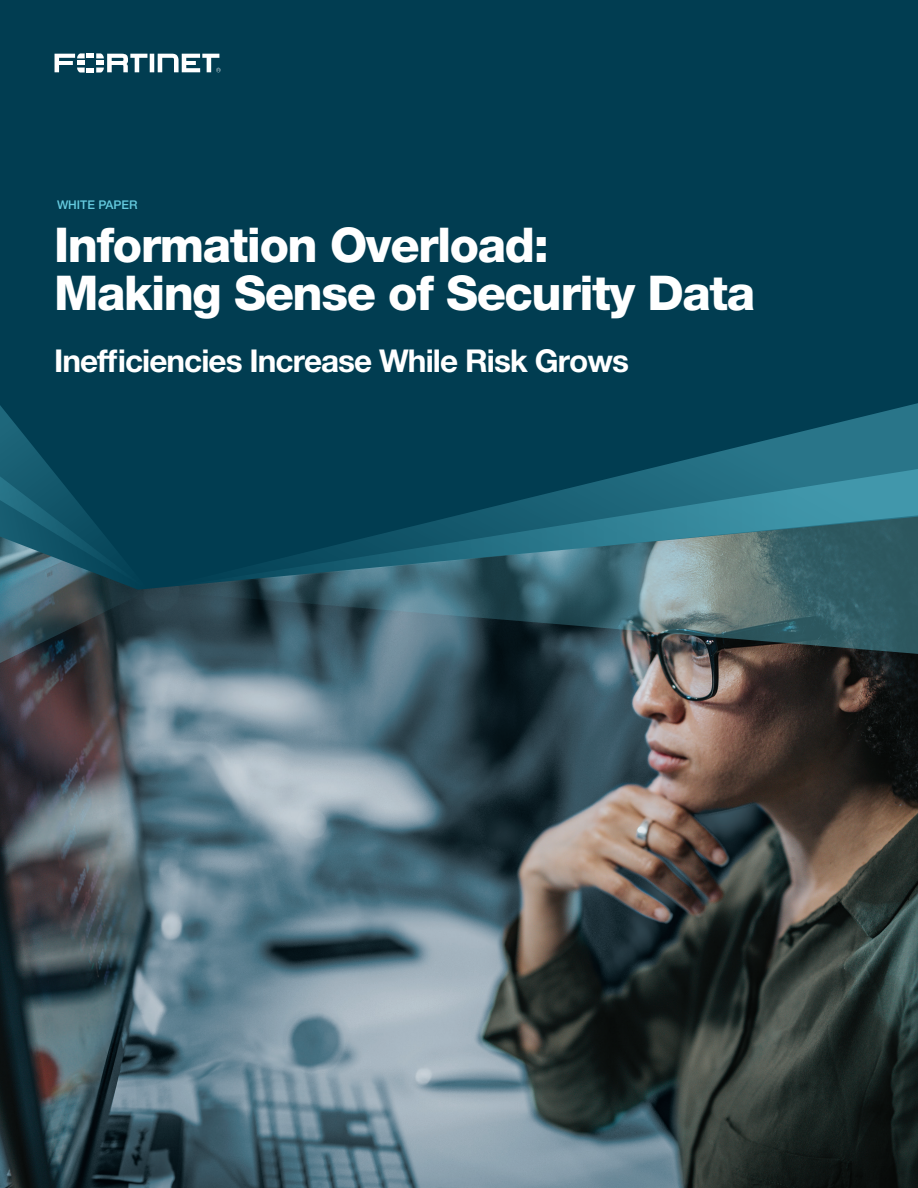
<style>
.page{position:relative;width:918px;height:1188px;background:#fff}
.page>*{position:absolute;margin:0;border:0;box-sizing:border-box;transform-origin:0 0}
.t1{font:800 48px/48px "Helvetica Neue LT Pro";letter-spacing:-.03em;color:#fff}
.t2{font:700 31.5px "Helvetica Neue LT Pro";letter-spacing:-.03em;color:#fff}
.t3{font:500 12px "Helvetica Neue LT Pro";color:#65cbdf}
</style>
<div class="page">
<img style="left:0;top:655px;width:918px;height:533px">
<div style="left:0;top:0;width:918px;height:400px;background:#013d51"></div>
<svg style="left:149px;top:590px;width:769px;height:65px;background:#3e5a63"></svg>
<svg style="left:149px;top:400px;width:769px;height:190px;background:#1a5768"></svg>
<svg style="left:0;top:389px;width:149px;height:281px;background:#1b4a5a"></svg>
<svg style="left:55px;top:53px;width:166px;height:20px"></svg>
<p class="t3" style="left:57px;top:198px;width:82px">WHITE PAPER</p>
<p class="t1" style="left:54px;top:221px;width:703px">Information Overload:<br>Making Sense of Security Data</p>
<p class="t2" style="left:54px;top:341px;width:577px">Inefficiencies Increase While Risk Grows</p>
</div>
